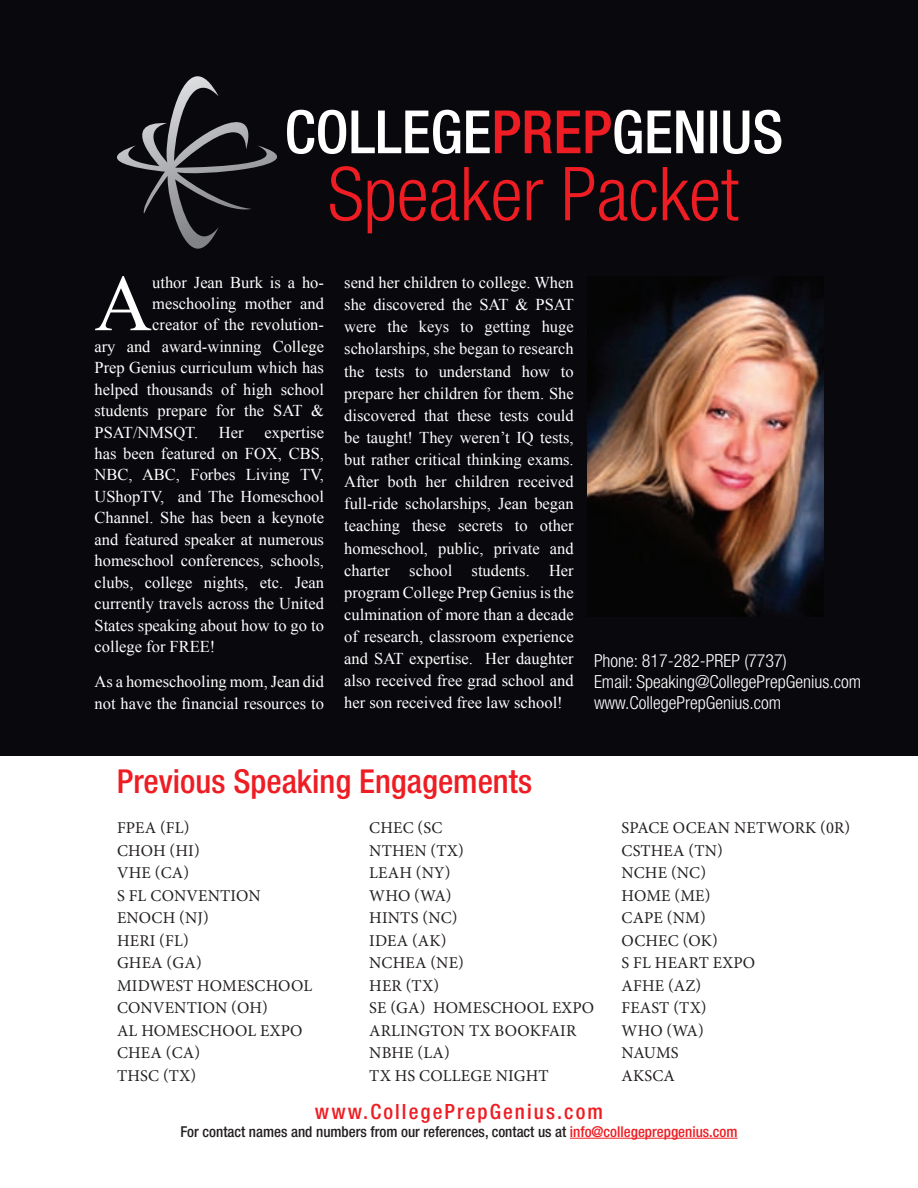
<style>
.page{position:relative;width:918px;height:1188px;background:#fff}
.page>*{position:absolute;margin:0;border:0;box-sizing:border-box;transform-origin:0 0}
.t1{font:79.95px "Times New Roman";color:#fff}
.t2{font:300 condensed 74.55px "Helvetica Neue LT Std";color:#ee1d23}
.t3{font:500 condensed 33px "Helvetica Neue LT Std";color:#ee1d23}
.t4{font:500 condensed 21px "Helvetica Neue LT Std";letter-spacing:.1em;color:#ee1d23}
.t5{font:300 condensed 18px/21px "Helvetica Neue LT Std";color:#fff}
.t6{font:16.5px/22.2px "Times New Roman";color:#fff;text-align:justify}
.t7{font:16.5px/22.5px "Minion Pro";letter-spacing:.01em;color:#231f20}
.t8{font:500 condensed 15px "Helvetica Neue LT Std";color:#231f20}
.s1{color:#ee1d23}
</style>
<div class="page">
<div style="left:0;top:0;width:918px;height:756px;background:#08080d"></div>
<svg style="left:326px;top:110px;width:455px;height:44px"></svg>
<svg style="left:117px;top:76px;width:209px;height:173px"></svg>
<img style="left:588px;top:277px;width:235px;height:339px">
<hr style="left:570px;top:1138px;width:168px;height:1px;background:#ee1d23">
<h2 class="t2" style="left:328px;top:151px;width:412px">Speaker Packet</h2>
<h1 class="t1" style="left:94px;top:250px;width:59px">A</h1>
<p class="t6" style="left:152px;top:271px;width:173px">uthor Jean Burk is a ho-</p>
<p class="t6" style="left:152px;top:292px;width:173px">meschooling mother and</p>
<p class="t6" style="left:152px;top:313px;width:173px">creator of the revolution-</p>
<p class="t6" style="left:95px;top:335px;width:231px">ary and award-winning College</p>
<p class="t6" style="left:95px;top:356px;width:231px">Prep Genius curriculum which has</p>
<p class="t6" style="left:95px;top:378px;width:231px">helped thousands of high school</p>
<p class="t6" style="left:95px;top:399px;width:231px">students prepare for the SAT &amp;</p>
<p class="t6" style="left:95px;top:421px;width:105px">PSAT/NMSQT.</p>
<p class="t6" style="left:219px;top:421px;width:26px">Her</p>
<p class="t6" style="left:95px;top:421px;width:231px;line-height:21.5px;text-indent:170px">expertise has been featured on FOX, CBS, NBC, ABC, Forbes Living TV, UShopTV, and The Homeschool Channel. She has been a keynote and featured speaker at numerous homeschool conferences, schools, clubs, college nights, etc. Jean currently travels across the United States speaking about how to go to college for FREE!</p>
<p class="t6" style="left:95px;top:671px;width:231px;line-height:21.5px">As a homeschooling mom, Jean did not have the financial resources to</p>
<p class="t6" style="left:344px;top:271px;width:231px">send her children to college. When she discovered the SAT &amp; PSAT were the keys to getting huge scholarships, she began to research the tests to understand how to prepare her children for them. She discovered that these tests could be taught! They weren’t IQ tests, but rather critical thinking exams.<br>After both her children received full-ride scholarships, Jean began teaching these secrets to other homeschool, public, private and charter school students. Her program College Prep Genius is the culmination of more than a decade of research, classroom experience and SAT expertise. Her daughter also received free grad school and her son received free law school!</p>
<p class="t5" style="left:594px;top:650px;width:269px">Phone: 817-282-PREP (7737)<br>Email: Speaking@CollegePrepGenius.com www.CollegePrepGenius.com</p>
<h3 class="t3" style="left:117px;top:762px;width:417px">Previous Speaking Engagements</h3>
<p class="t7" style="left:117px;top:817px;width:197px">FPEA (FL)<br>CHOH (HI)<br>VHE (CA)<br>S FL CONVENTION<br>ENOCH (NJ)<br>HERI (FL)<br>GHEA (GA)<br>MIDWEST HOMESCHOOL<br>CONVENTION (OH)<br>AL HOMESCHOOL EXPO<br>CHEA (CA)<br>THSC (TX)</p>
<p class="t7" style="left:369px;top:817px;width:227px">CHEC (SC<br>NTHEN (TX)<br>LEAH (NY)<br>WHO (WA)<br>HINTS (NC)<br>IDEA (AK)<br>NCHEA (NE)<br>HER (TX)<br>SE (GA) HOMESCHOOL EXPO<br>ARLINGTON TX BOOKFAIR<br>NBHE (LA)<br>TX HS COLLEGE NIGHT</p>
<p class="t7" style="left:622px;top:817px;width:230px">SPACE OCEAN NETWORK (0R)<br>CSTHEA (TN)<br>NCHE (NC)<br>HOME (ME)<br>CAPE (NM)<br>OCHEC (OK)<br>S FL HEART EXPO<br>AFHE (AZ)<br>FEAST (TX)<br>WHO (WA)<br>NAUMS<br>AKSCA</p>
<p class="t4" style="left:315px;top:1099px;width:290px">www.CollegePrepGenius.com</p>
<p class="t8" style="left:180px;top:1122px;width:559px">For contact names and numbers from our references, contact us at <span class="s1">info@collegeprepgenius.com</span></p>
</div>
